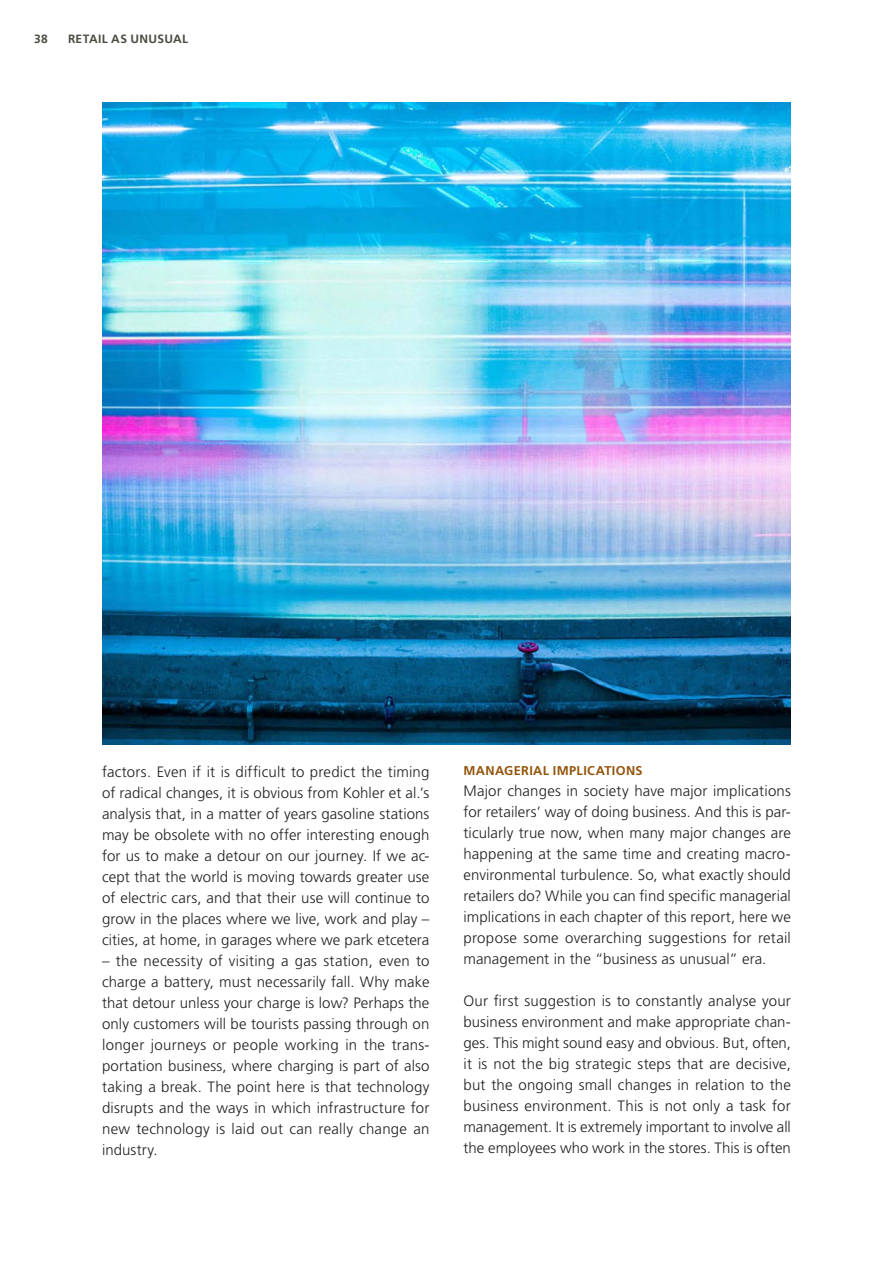
<style>
.page{position:relative;width:893px;height:1263px;background:#fff}
.page>*{position:absolute;margin:0;border:0;box-sizing:border-box;transform-origin:0 0}
.Svart_Brödtext_utan{font:300 15px/21px "Frutiger LT Std";letter-spacing:.005em;color:#231f20;text-align:justify}
.Brons_Underrubrik_1{font:700 12.75px "Frutiger LT Std";letter-spacing:.025em;color:#94550c}
.t1{font:700 12px "Frutiger LT Std";letter-spacing:.03em;color:#4c4b43}
</style>
<div class="page">
<img style="left:102px;top:102px;width:689px;height:642px">
<p class="t1" style="left:34px;top:32px;width:15px">38</p>
<p class="t1" style="left:68px;top:32px;width:122px">RETAIL AS UNUSUAL</p>
<p class="Svart_Brödtext_utan" style="left:102px;top:761px;width:329px">factors. Even if it is difficult to predict the timing of radical changes, it is obvious from Kohler et al.’s analysis that, in a matter of years gasoline stations may be obsolete with no offer interesting enough for us to make a detour on our journey. If we ac&shy;cept that the world is moving towards greater use of electric cars, and that their use will continue to grow in the places where we live, work and play – cities, at home, in garages where we park etcetera</p>
<p class="Svart_Brödtext_utan" style="left:102px;top:950px;width:329px">– the necessity of visiting a gas station, even to charge a battery, must necessarily fall. Why make that detour unless your charge is low? Perhaps the only customers will be tourists passing through on longer journeys or people working in the trans&shy;portation business, where charging is part of also taking a break. The point here is that technology disrupts and the ways in which infrastructure for new technology is laid out can really change an industry.</p>
<p class="Brons_Underrubrik_1" style="left:463px;top:763px;width:181px">MANAGERIAL IMPLICATIONS</p>
<p class="Svart_Brödtext_utan" style="left:463px;top:780px;width:329px">Major changes in society have major implications for retailers’ way of doing business. And this is par&shy;ticularly true now, when many major changes are happening at the same time and creating macro&shy;environmental turbulence. So, what exactly should retailers do? While you can find specific managerial implications in each chapter of this report, here we propose some overarching suggestions for retail management in the “business as unusual” era.</p>
<p class="Svart_Brödtext_utan" style="left:463px;top:990px;width:329px">Our first suggestion is to constantly analyse your business environment and make appropriate chan&shy;ges. This might sound easy and obvious. But, often, it is not the big strategic steps that are decisive, but the ongoing small changes in relation to the business environment. This is not only a task for management. It is extremely important to involve all the employees who work in the stores. This is often</p>
</div>
